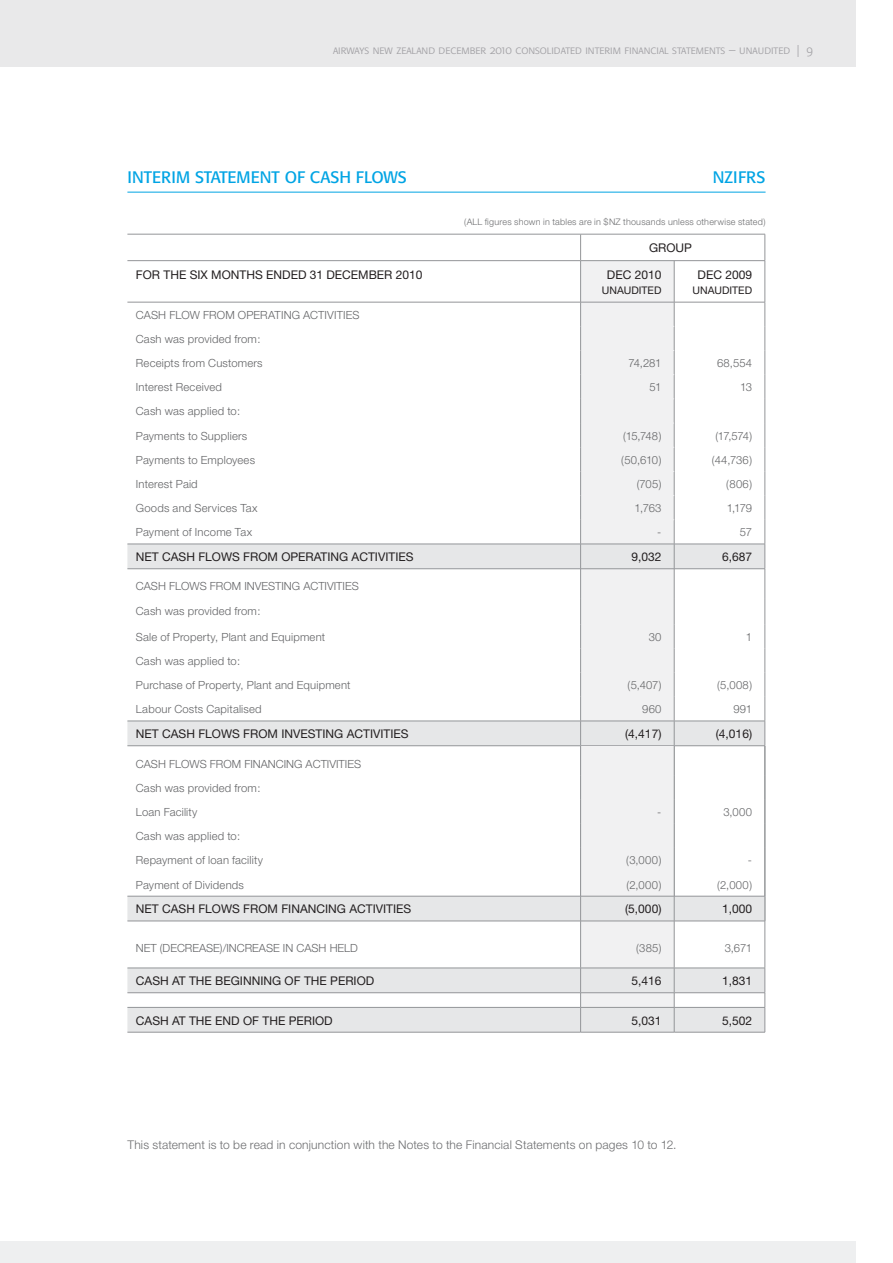
<style>
.page{position:relative;width:893px;height:1263px;background:#fff}
.page>*{position:absolute;margin:0;border:0;box-sizing:border-box;transform-origin:0 0}
.t1{font:16.5px "Formata";color:#00a4e4}
.t2{font:12px "Helvetica Neue";color:#231f20}
.t3{font:300 12px "Helvetica Neue";letter-spacing:.015em;color:#6d6e70}
.t4{font:12px "Formata Light SC";color:#a1a0a4}
.t5{font:300 11.25px/24.2px "Helvetica Neue";letter-spacing:.015em;color:#636466}
.t6{font:10.5px "Helvetica Neue";color:#231f20}
.t7{font:300 9px "Helvetica Neue";letter-spacing:.025em;color:#6d6e70}
</style>
<div class="page">
<div style="left:0;top:0;width:855px;height:67px;background:#e9e9ea"></div>
<div style="left:0;top:1241px;width:855px;height:22px;background:#eeeff0"></div>
<hr style="left:127px;top:192px;width:638px;height:1px;background:#00a4e4">
<div style="left:581px;top:261px;width:93px;height:41px;background:#f1f1f2"></div>
<svg style="left:127px;top:922px;width:637px;height:110px"></svg>
<hr style="left:127px;top:234px;width:453px;height:1px;background:#939598">
<hr style="left:127px;top:260px;width:453px;height:1px;background:#939598">
<hr style="left:580px;top:261px;width:1px;height:41px;background:#939598">
<hr style="left:674px;top:261px;width:1px;height:41px;background:#939598">
<svg style="left:764px;top:235px;width:1px;height:25px"></svg>
<hr style="left:764px;top:261px;width:1px;height:41px;background:#939598">
<hr style="left:674px;top:921px;width:1px;height:47px;background:#939598">
<hr style="left:764px;top:921px;width:1px;height:47px;background:#939598">
<hr style="left:127px;top:968px;width:453px;height:1px;background:#939598">
<hr style="left:127px;top:1007px;width:453px;height:1px;background:#939598">
<hr style="left:580px;top:968px;width:94px;height:1px;background:#939598">
<hr style="left:580px;top:1007px;width:94px;height:1px;background:#939598">
<hr style="left:674px;top:968px;width:91px;height:1px;background:#939598">
<hr style="left:674px;top:1007px;width:91px;height:1px;background:#939598">
<svg style="left:674px;top:968px;width:1px;height:64px"></svg>
<svg style="left:764px;top:968px;width:1px;height:64px"></svg>
<hr style="left:127px;top:993px;width:453px;height:1px;background:#939598">
<hr style="left:127px;top:1032px;width:453px;height:1px;background:#939598">
<hr style="left:580px;top:993px;width:94px;height:1px;background:#939598">
<hr style="left:580px;top:1032px;width:94px;height:1px;background:#939598">
<hr style="left:674px;top:993px;width:91px;height:1px;background:#939598">
<hr style="left:674px;top:1032px;width:91px;height:1px;background:#939598">
<hr style="left:580px;top:921px;width:1px;height:47px;background:#939598">
<svg style="left:580px;top:968px;width:1px;height:64px"></svg>
<hr style="left:580px;top:234px;width:185px;height:1px;background:#939598">
<hr style="left:580px;top:260px;width:185px;height:1px;background:#939598">
<svg style="left:580px;top:234px;width:1px;height:26px"></svg>
<hr style="left:127px;top:921px;width:638px;height:1px;background:#939598">
<svg style="left:127px;top:302px;width:638px;height:619px"></svg>
<p class="t4" style="left:333px;top:45px;width:481px">airways new zealand december 2010 consolidated interim financial statements – unaudited | 9</p>
<h1 class="t1" style="left:127px;top:170px;width:281px">INTERIM STATEMENT OF CASH FLOWS</h1>
<h1 class="t1" style="left:713px;top:170px;width:54px">NZIFRS</h1>
<p class="t7" style="left:464px;top:218px;width:303px">(ALL figures shown in tables are in $NZ thousands unless otherwise stated)</p>
<p class="t2" style="left:649px;top:244px;width:44px">GROUP</p>
<p class="t2" style="left:136px;top:270px;width:288px">FOR THE SIX MONTHS ENDED 31 DECEMBER 2010</p>
<p class="t2" style="left:607px;top:270px;width:56px">DEC 2010</p>
<p class="t6" style="left:602px;top:286px;width:61px">UNAUDITED</p>
<p class="t2" style="left:697px;top:270px;width:56px">DEC 2009</p>
<p class="t6" style="left:692px;top:286px;width:61px">UNAUDITED</p>
<p class="t5" style="left:136px;top:304px;width:225px">CASH FLOW FROM OPERATING ACTIVITIES<br>Cash was provided from:<br>Receipts from Customers</p>
<p class="t5" style="left:628px;top:352px;width:34px">74,281</p>
<p class="t5" style="left:717px;top:352px;width:36px">68,554</p>
<p class="t5" style="left:136px;top:376px;width:87px">Interest Received</p>
<p class="t5" style="left:649px;top:376px;width:13px">51</p>
<p class="t5" style="left:740px;top:376px;width:13px">13</p>
<p class="t5" style="left:136px;top:400px;width:113px">Cash was applied to:<br>Payments to Suppliers</p>
<p class="t5" style="left:623px;top:425px;width:40px">(15,748)</p>
<p class="t5" style="left:715px;top:425px;width:38px">(17,574)</p>
<p class="t5" style="left:136px;top:449px;width:121px">Payments to Employees</p>
<p class="t5" style="left:621px;top:449px;width:42px">(50,610)</p>
<p class="t5" style="left:712px;top:449px;width:42px">(44,736)</p>
<p class="t5" style="left:136px;top:473px;width:63px">Interest Paid</p>
<p class="t5" style="left:636px;top:473px;width:26px">(705)</p>
<p class="t5" style="left:726px;top:473px;width:27px">(806)</p>
<p class="t5" style="left:136px;top:497px;width:123px">Goods and Services Tax</p>
<p class="t5" style="left:634px;top:497px;width:28px">1,763</p>
<p class="t5" style="left:726px;top:497px;width:27px">1,179</p>
<p class="t5" style="left:136px;top:521px;width:118px">Payment of Income Tax</p>
<p class="t5" style="left:657px;top:521px;width:6px">-</p>
<p class="t5" style="left:739px;top:521px;width:14px">57</p>
<p class="t2" style="left:136px;top:553px;width:279px">NET CASH FLOWS FROM OPERATING ACTIVITIES</p>
<p class="t2" style="left:631px;top:553px;width:32px">9,032</p>
<p class="t2" style="left:722px;top:553px;width:32px">6,687</p>
<p class="t5" style="left:136px;top:575px;width:224px">CASH FLOWS FROM INVESTING ACTIVITIES<br>Cash was provided from:</p>
<p class="t5" style="left:136px;top:626px;width:191px">Sale of Property, Plant and Equipment</p>
<p class="t5" style="left:648px;top:626px;width:14px">30</p>
<p class="t5" style="left:745px;top:626px;width:8px">1</p>
<p class="t5" style="left:136px;top:650px;width:216px">Cash was applied to:<br>Purchase of Property, Plant and Equipment</p>
<p class="t5" style="left:627px;top:674px;width:35px">(5,407)</p>
<p class="t5" style="left:717px;top:674px;width:37px">(5,008)</p>
<p class="t5" style="left:136px;top:698px;width:127px">Labour Costs Capitalised</p>
<p class="t5" style="left:642px;top:698px;width:21px">960</p>
<p class="t5" style="left:733px;top:698px;width:20px">991</p>
<p class="t2" style="left:136px;top:730px;width:274px">NET CASH FLOWS FROM INVESTING ACTIVITIES</p>
<p class="t2" style="left:625px;top:730px;width:38px">(4,417)</p>
<p class="t2" style="left:715px;top:730px;width:38px">(4,016)</p>
<p class="t5" style="left:136px;top:753px;width:227px">CASH FLOWS FROM FINANCING ACTIVITIES<br>Cash was provided from:<br>Loan Facility</p>
<p class="t5" style="left:657px;top:801px;width:6px">-</p>
<p class="t5" style="left:723px;top:801px;width:30px">3,000</p>
<p class="t5" style="left:136px;top:825px;width:128px">Cash was applied to:<br>Repayment of loan facility</p>
<p class="t5" style="left:626px;top:849px;width:37px">(3,000)</p>
<p class="t5" style="left:748px;top:849px;width:6px">-</p>
<p class="t5" style="left:136px;top:874px;width:109px">Payment of Dividends</p>
<p class="t5" style="left:626px;top:874px;width:36px">(2,000)</p>
<p class="t5" style="left:717px;top:874px;width:36px">(2,000)</p>
<p class="t2" style="left:136px;top:905px;width:277px">NET CASH FLOWS FROM FINANCING ACTIVITIES</p>
<p class="t2" style="left:625px;top:905px;width:38px">(5,000)</p>
<p class="t2" style="left:722px;top:905px;width:32px">1,000</p>
<p class="t5" style="left:136px;top:937px;width:223px">NET (DECREASE)/INCREASE IN CASH HELD</p>
<p class="t5" style="left:636px;top:937px;width:27px">(385)</p>
<p class="t5" style="left:724px;top:937px;width:29px">3,671</p>
<p class="t2" style="left:136px;top:977px;width:240px">CASH AT THE BEGINNING OF THE PERIOD</p>
<p class="t2" style="left:631px;top:977px;width:32px">5,416</p>
<p class="t2" style="left:722px;top:977px;width:32px">1,831</p>
<p class="t2" style="left:136px;top:1016px;width:198px">CASH AT THE END OF THE PERIOD</p>
<p class="t2" style="left:631px;top:1016px;width:32px">5,031</p>
<p class="t2" style="left:722px;top:1016px;width:32px">5,502</p>
<p class="t3" style="left:127px;top:1141px;width:550px">This statement is to be read in conjunction with the Notes to the Financial Statements on pages 10 to 12.</p>
</div>
